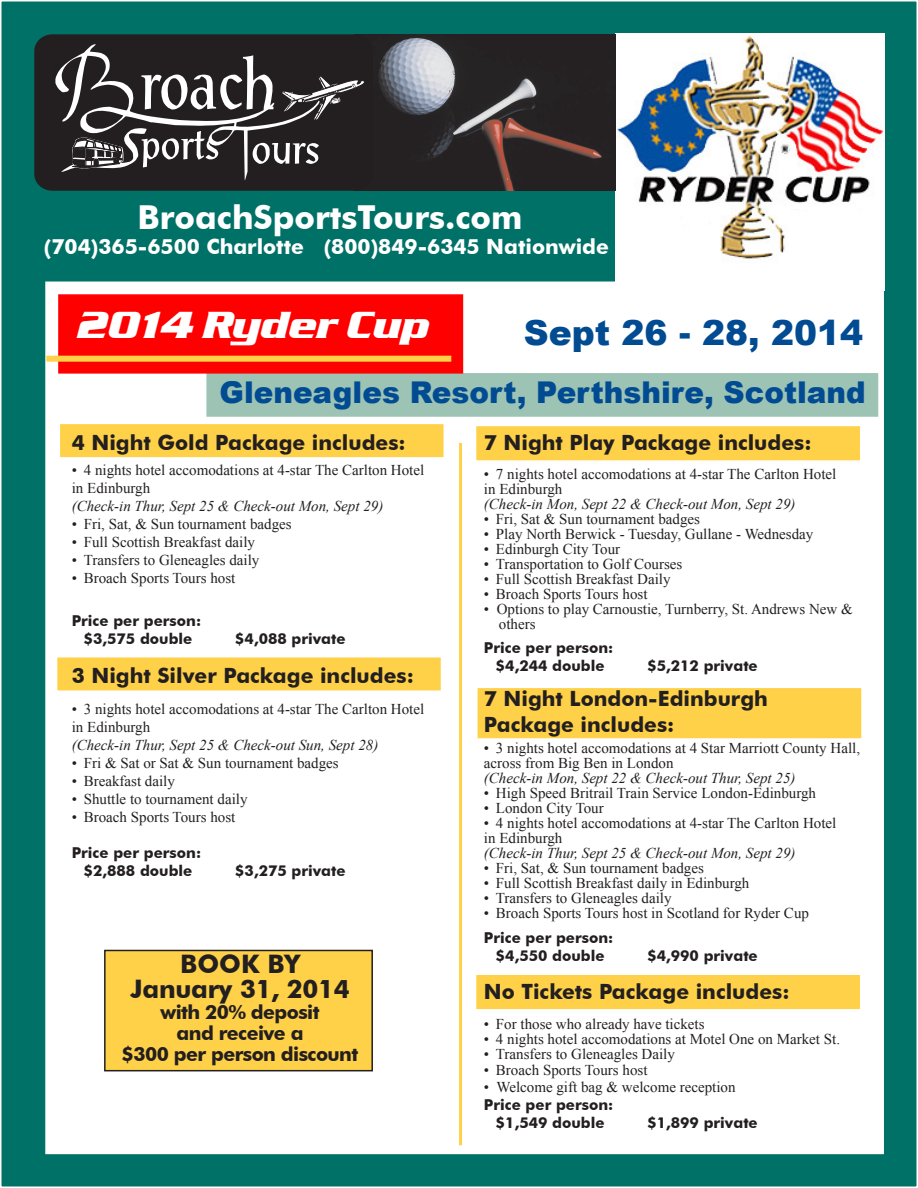
<style>
.page{position:relative;width:918px;height:1188px;background:#fff}
.page>*{position:absolute;margin:0;border:0;box-sizing:border-box;transform-origin:0 0}
.t1{font:italic 700 39px "Serpentine D";color:#fff}
.t2{font:900 34.5px "Arial";color:#014b92}
.t3{font:700 33px "Futura BT";color:#fff}
.t4{font:900 30px "Arial";color:#014b92}
.description{font:700 25.5px "Futura BT";letter-spacing:-.01em;color:#231f20}
.description-2{font:700 21px "Futura BT";color:#231f20}
.t5{font:700 21px "Futura BT";color:#fff}
.description-3{font:700 19.5px "Futura BT";letter-spacing:-.03em;color:#231f20}
.t6{font:15px/15px "Times New Roman";color:#231f20}
.t7{font:italic 15px "Times New Roman";color:#231f20}
.t8{font:700 15px "Futura BT";color:#231f20}
</style>
<div class="page">
<div style="left:1px;top:1px;width:916px;height:1186px;background:#007167"></div>
<div style="left:45px;top:282px;width:839px;height:872px;background:#fff;border:2px solid #fff"></div>
<div style="left:206px;top:373px;width:672px;height:44px;background:#9cc3b4;border:2px solid #9cc3b4"></div>
<div style="left:58px;top:294px;width:405px;height:80px;background:#f00;border:2px solid #f00"></div>
<div style="left:475px;top:425px;width:387px;height:37px;background:#ffd148;border:2px solid #fff"></div>
<div style="left:475px;top:973px;width:387px;height:38px;background:#ffd148;border:2px solid #fff"></div>
<div style="left:476px;top:687px;width:387px;height:53px;background:#ffd148;border:2px solid #fff"></div>
<div style="left:46px;top:356px;width:405px;height:6px;background:#ffd148"></div>
<div style="left:59px;top:423px;width:386px;height:36px;background:#ffd148;border:2px solid #fff"></div>
<hr style="left:459px;top:443px;width:3px;height:702px;background:#ffd148">
<div style="left:56px;top:656px;width:386px;height:36px;background:#ffd148;border:2px solid #fff"></div>
<img style="left:616px;top:34px;width:268px;height:257px">
<img style="left:360px;top:34px;width:255px;height:157px">
<div style="left:34px;top:34px;width:339px;height:157px;background:#231f20;border-radius:17px"></div>
<svg style="left:55px;top:44px;width:309px;height:136px"></svg>
<div style="left:105px;top:950px;width:267px;height:121px;background:#ffd148"></div>
<div style="left:104px;top:950px;width:269px;height:121px;border:2px solid #231f20"></div>
<p class="t3" style="left:137px;top:197px;width:387px">BroachSportsTours.com</p>
<p class="t5" style="left:44px;top:234px;width:567px">(704)365-6500 Charlotte (800)849-6345 Nationwide</p>
<p class="t1" style="left:77px;top:303px;width:354px">2014 Ryder Cup</p>
<p class="t2" style="left:524px;top:307px;width:341px">Sept 26 - 28, 2014</p>
<p class="t4" style="left:220px;top:371px;width:648px">Gleneagles Resort, Perthshire, Scotland</p>
<p class="description-2" style="left:72px;top:430px;width:335px">4 Night Gold Package includes:</p>
<p class="t6" style="left:72px;top:462px;width:354px">• 4 nights hotel accomodations at 4-star The Carlton Hotel</p>
<p class="t6" style="left:72px;top:480px;width:80px">in Edinburgh</p>
<p class="t7" style="left:72px;top:496px;width:313px">(Check-in Thur, Sept 25 &amp; Check-out Mon, Sept 29)</p>
<p class="t6" style="left:72px;top:516px;width:221px">• Fri, Sat, &amp; Sun tournament badges</p>
<p class="t6" style="left:72px;top:534px;width:185px">• Full Scottish Breakfast daily</p>
<p class="t6" style="left:72px;top:552px;width:189px">• Transfers to Gleneagles daily</p>
<p class="t6" style="left:72px;top:570px;width:165px">• Broach Sports Tours host</p>
<p class="t8" style="left:72px;top:611px;width:131px">Price per person:</p>
<p class="t8" style="left:84px;top:629px;width:110px">$3,575 double</p>
<p class="t8" style="left:235px;top:629px;width:112px">$4,088 private</p>
<p class="description-2" style="left:72px;top:662px;width:344px">3 Night Silver Package includes:</p>
<p class="t6" style="left:72px;top:701px;width:354px">• 3 nights hotel accomodations at 4-star The Carlton Hotel</p>
<p class="t6" style="left:72px;top:719px;width:80px">in Edinburgh</p>
<p class="t7" style="left:72px;top:735px;width:308px">(Check-in Thur, Sept 25 &amp; Check-out Sun, Sept 28)</p>
<p class="t6" style="left:72px;top:755px;width:268px">• Fri &amp; Sat or Sat &amp; Sun tournament badges</p>
<p class="t6" style="left:72px;top:773px;width:105px">• Breakfast daily</p>
<p class="t6" style="left:72px;top:791px;width:177px">• Shuttle to tournament daily</p>
<p class="t6" style="left:72px;top:809px;width:165px">• Broach Sports Tours host</p>
<p class="t8" style="left:72px;top:844px;width:131px">Price per person:</p>
<p class="t8" style="left:84px;top:862px;width:110px">$2,888 double</p>
<p class="t8" style="left:235px;top:862px;width:112px">$3,275 private</p>
<p class="description" style="left:180px;top:948px;width:121px">BOOK BY</p>
<p class="description" style="left:131px;top:974px;width:221px">January 31, 2014</p>
<p class="description-3" style="left:161px;top:1001px;width:161px">with 20% deposit</p>
<p class="description-3" style="left:177px;top:1022px;width:129px">and receive a</p>
<p class="description-3" style="left:122px;top:1043px;width:238px">$300 per person discount</p>
<p class="description-2" style="left:484px;top:430px;width:329px">7 Night Play Package includes:</p>
<p class="t6" style="left:484px;top:466px;width:354px">• 7 nights hotel accomodations at 4-star The Carlton Hotel</p>
<p class="t6" style="left:484px;top:481px;width:80px">in Edinburgh</p>
<p class="t7" style="left:484px;top:493px;width:313px">(Check-in Mon, Sept 22 &amp; Check-out Mon, Sept 29)</p>
<p class="t6" style="left:484px;top:511px;width:218px">• Fri, Sat &amp; Sun tournament badges</p>
<p class="t6" style="left:484px;top:526px;width:331px">• Play North Berwick - Tuesday, Gullane - Wednesday</p>
<p class="t6" style="left:484px;top:541px;width:138px">• Edinburgh City Tour</p>
<p class="t6" style="left:484px;top:556px;width:200px">• Transportation to Golf Courses</p>
<p class="t6" style="left:484px;top:571px;width:188px">• Full Scottish Breakfast Daily</p>
<p class="t6" style="left:484px;top:586px;width:165px">• Broach Sports Tours host</p>
<p class="t6" style="left:484px;top:601px;width:370px">• Options to play Carnoustie, Turnberry, St. Andrews New &amp;</p>
<p class="t6" style="left:499px;top:616px;width:38px">others</p>
<p class="t8" style="left:484px;top:639px;width:131px">Price per person:</p>
<p class="t8" style="left:496px;top:657px;width:110px">$4,244 double</p>
<p class="t8" style="left:647px;top:657px;width:112px">$5,212 private</p>
<p class="description-2" style="left:484px;top:686px;width:286px">7 Night London-Edinburgh</p>
<p class="description-2" style="left:484px;top:711px;width:192px">Package includes:</p>
<p class="t6" style="left:484px;top:741px;width:378px">• 3 nights hotel accomodations at 4 Star Marriott County Hall, across from Big Ben in London</p>
<p class="t7" style="left:484px;top:768px;width:313px">(Check-in Mon, Sept 22 &amp; Check-out Thur, Sept 25)</p>
<p class="t6" style="left:484px;top:786px;width:334px">• High Speed Britrail Train Service London-Edinburgh</p>
<p class="t6" style="left:484px;top:801px;width:121px">• London City Tour</p>
<p class="t6" style="left:484px;top:816px;width:354px">• 4 nights hotel accomodations at 4-star The Carlton Hotel</p>
<p class="t6" style="left:484px;top:831px;width:80px">in Edinburgh</p>
<p class="t7" style="left:484px;top:843px;width:313px">(Check-in Thur, Sept 25 &amp; Check-out Mon, Sept 29)</p>
<p class="t6" style="left:484px;top:861px;width:221px">• Fri, Sat, &amp; Sun tournament badges</p>
<p class="t6" style="left:484px;top:876px;width:267px">• Full Scottish Breakfast daily in Edinburgh</p>
<p class="t6" style="left:484px;top:891px;width:189px">• Transfers to Gleneagles daily</p>
<p class="t6" style="left:484px;top:906px;width:327px">• Broach Sports Tours host in Scotland for Ryder Cup</p>
<p class="t8" style="left:484px;top:929px;width:131px">Price per person:</p>
<p class="t8" style="left:496px;top:947px;width:110px">$4,550 double</p>
<p class="t8" style="left:647px;top:947px;width:112px">$4,990 private</p>
<p class="description-2" style="left:484px;top:979px;width:307px">No Tickets Package includes:</p>
<p class="t6" style="left:484px;top:1016px;width:222px">• For those who already have tickets</p>
<p class="t6" style="left:484px;top:1031px;width:358px">• 4 nights hotel accomodations at Motel One on Market St.</p>
<p class="t6" style="left:484px;top:1046px;width:193px">• Transfers to Gleneagles Daily</p>
<p class="t6" style="left:484px;top:1063px;width:165px">• Broach Sports Tours host</p>
<p class="t6" style="left:484px;top:1079px;width:253px">• Welcome gift bag &amp; welcome reception</p>
<p class="t8" style="left:484px;top:1096px;width:131px">Price per person:</p>
<p class="t8" style="left:496px;top:1114px;width:110px">$1,549 double</p>
<p class="t8" style="left:647px;top:1114px;width:112px">$1,899 private</p>
</div>
